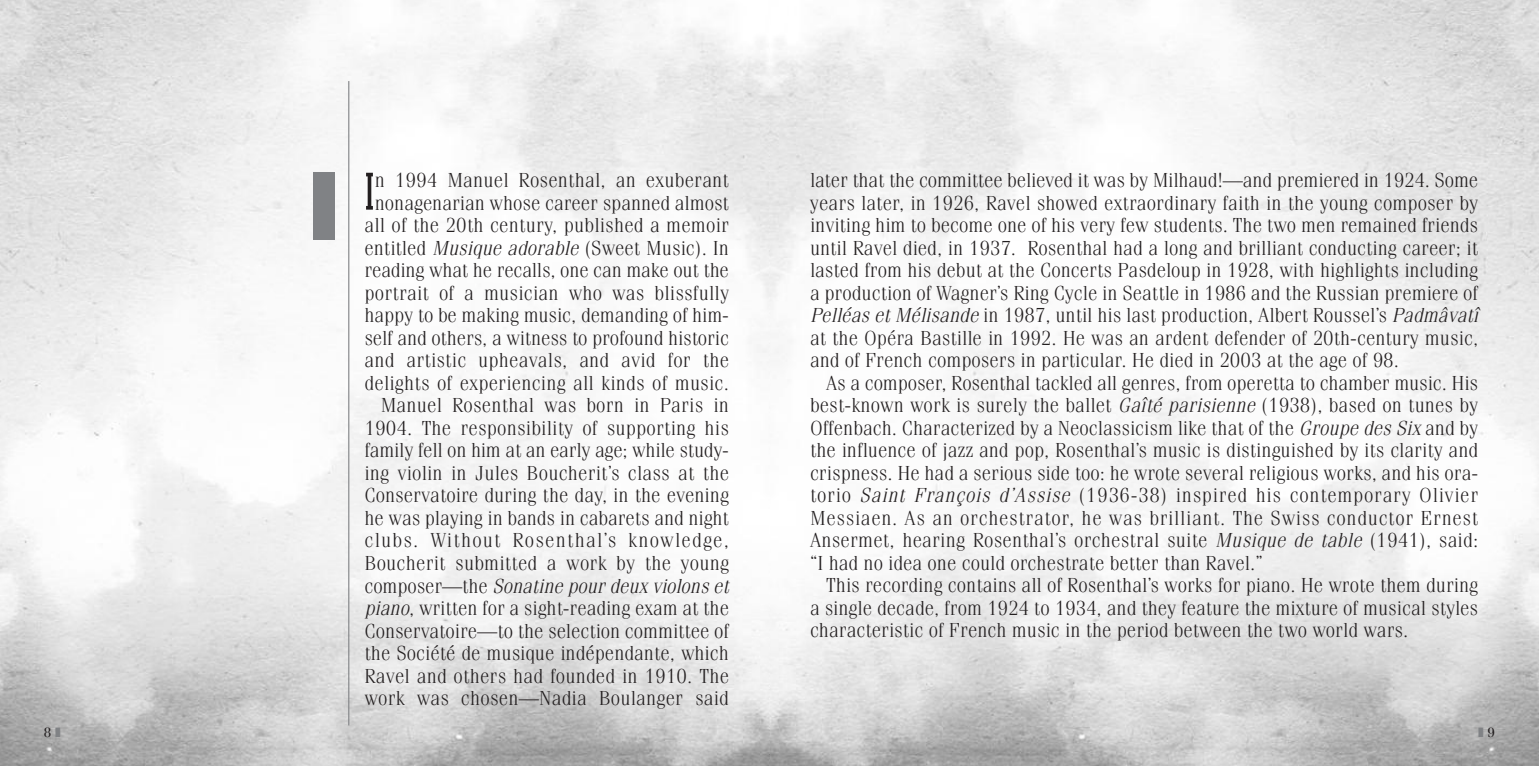
<style>
.page{position:relative;width:1539px;height:766px;background:#fff}
.page>*{position:absolute;margin:0;border:0;box-sizing:border-box;transform-origin:0 0}
.t1{font:700 63.23px "Modula Serif";color:#231f20}
.t2{font:300 20.25px/22.5px "Fenice";color:#231f20;text-align:justify}
.t3{font:13.5px "Fenice";color:#231f20}
.s1{font-style:italic}
.s2{color:#808285}
</style>
<div class="page">
<img style="left:0;top:0;width:1539px;height:765px">
<div style="left:313px;top:172px;width:21px;height:67px;background:#808285"></div>
<hr style="left:348px;top:81px;width:1px;height:644px;background:#808285">
<h1 class="t1" style="left:364px;top:151px;width:12px">I</h1>
<p class="t2" style="left:364px;top:170px;width:366px;text-align:right">n 1994 Manuel Rosenthal, an exuberant nonagenarian whose career spanned almost all of the 20th century, published a memoir entitled <span class="s1">Musique adorable</span> (Sweet Music). In reading what he recalls, one can make out the portrait of a musician who was blissfully happy to be making music, demanding of him&shy;self and others, a witness to profound historic and artistic upheavals, and avid for the delights of experiencing all kinds of music.<br>Manuel Rosenthal was born in Paris in 1904. The responsibility of supporting his family fell on him at an early age; while study&shy;ing violin in Jules Boucherit’s class at the Conservatoire during the day, in the evening he was playing in bands in cabarets and night clubs. Without Rosenthal’s knowledge, Boucherit submitted a work by the young composer—the <span class="s1">Sonatine pour deux violons et piano</span>, written for a sight-reading exam at the Conservatoire—to the selection committee of the Société de musique indépendante, which Ravel and others had founded in 1910. The work was chosen—Nadia Boulanger said</p>
<p class="t2" style="left:810px;top:170px;width:670px">later that the committee believed it was by Milhaud!—and premiered in 1924. Some years later, in 1926, Ravel showed extraordinary faith in the young composer by inviting him to become one of his very few students. The two men remained friends until Ravel died, in 1937. Rosenthal had a long and brilliant conducting career; it lasted from his debut at the Concerts Pasdeloup in 1928, with highlights including a production of Wagner’s Ring Cycle in Seattle in 1986 and the Russian premiere of <span class="s1">Pelléas et Mélisande</span> in 1987, until his last production, Albert Roussel’s <span class="s1">Padmâvatî </span>at the Opéra Bastille in 1992. He was an ardent defender of 20th-century music, and of French composers in particular. He died in 2003 at the age of 98.</p>
<p class="t2" style="left:810px;top:373px;width:670px;text-indent:16px">As a composer, Rosenthal tackled all genres, from operetta to chamber music. His best-known work is surely the ballet <span class="s1">Gaîté parisienne</span> (1938), based on tunes by Offenbach. Characterized by a Neoclassicism like that of the <span class="s1">Groupe des Six</span> and by the influence of jazz and pop, Rosenthal’s music is distinguished by its clarity and crispness. He had a serious side too: he wrote several religious works, and his ora&shy;torio <span class="s1">Saint François d’Assise</span> (1936-38) inspired his contemporary Olivier Messiaen. As an orchestrator, he was brilliant. The Swiss conductor Ernest Ansermet, hearing Rosenthal’s orchestral suite <span class="s1">Musique de table</span> (1941), said: “I had no idea one could orchestrate better than Ravel.”</p>
<p class="t2" style="left:810px;top:575px;width:670px;text-indent:16px">This recording contains all of Rosenthal’s works for piano. He wrote them during a single decade, from 1924 to 1934, and they feature the mixture of musical styles characteristic of French music in the period between the two world wars.</p>
<p class="t3" style="left:44px;top:727px;width:18px">8 <span class="s2">❚</span></p>
<p class="t3" style="left:1478px;top:727px;width:18px"><span class="s2">❚</span> 9</p>
</div>
